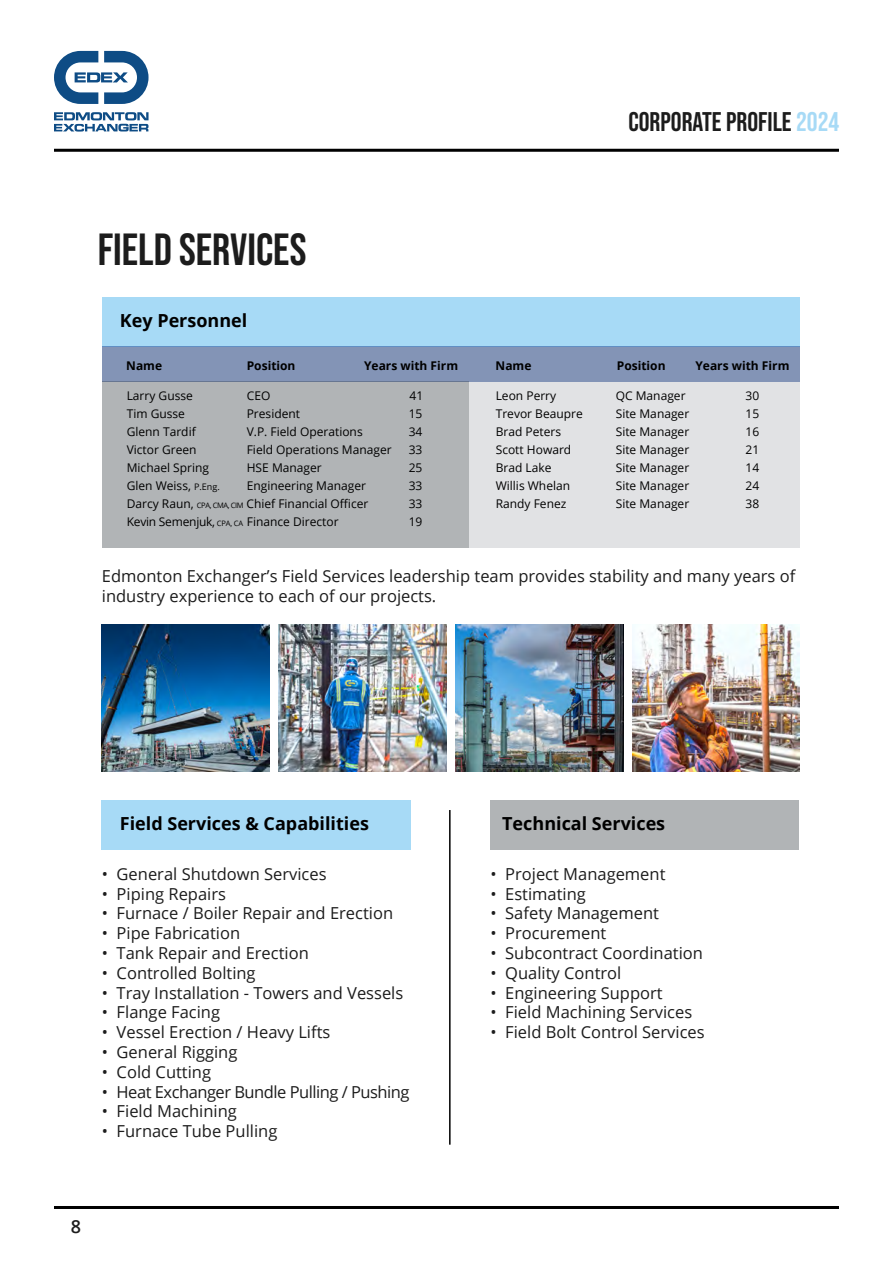
<style>
.page{position:relative;width:893px;height:1263px;background:#fff}
.page>*{position:absolute;margin:0;border:0;box-sizing:border-box;transform-origin:0 0}
.t1{font:45px "Bebas Neue";color:#1c1c1c}
.t2{font:27px "Bebas Neue";color:#1c1c1c}
.t3{font:700 18px "Open Sans";color:#000}
.t4{font:600 18px "Open Sans";color:#1c1c1c}
.t5{font:16.5px/19.8px "Open Sans";color:#1c1c1c}
.t6{font:16.5px "Open Sans";letter-spacing:-.03em;color:#1c1c1c}
.t7{font:12px "Open Sans";color:#000}
.t8{font:700 12px "Open Sans";color:#000}
.s1{color:#a7daf6}
.s2{font-size:9px}
.s3{font-size:7.5px}
</style>
<div class="page">
<hr style="left:54px;top:149px;width:785px;height:3px;background:#000">
<hr style="left:54px;top:1206px;width:785px;height:3px;background:#000">
<div style="left:101px;top:800px;width:310px;height:49px;background:#a7daf6"></div>
<hr style="left:449px;top:810px;width:2px;height:335px;background:#000">
<div style="left:490px;top:800px;width:309px;height:49px;background:#b1b4b6"></div>
<div style="left:102px;top:297px;width:697px;height:251px;background:#e1e2e4"></div>
<div style="left:102px;top:382px;width:367px;height:166px;background:#b1b4b6"></div>
<div style="left:102px;top:297px;width:697px;height:49px;background:#a7daf6"></div>
<div style="left:102px;top:346px;width:697px;height:36px;background:#8394b6"></div>
<svg style="left:54px;top:51px;width:95px;height:53px"></svg>
<svg style="left:54px;top:112px;width:95px;height:20px"></svg>
<img style="left:278px;top:624px;width:168px;height:148px">
<img style="left:632px;top:624px;width:167px;height:148px">
<img style="left:455px;top:624px;width:168px;height:148px">
<img style="left:101px;top:624px;width:168px;height:148px">
<h1 class="t1" style="left:98px;top:224px;width:210px">FIELD SERVICES</h1>
<p class="t3" style="left:120px;top:308px;width:129px">Key Personnel</p>
<h2 class="t2" style="left:628px;top:107px;width:212px">CORPORATE PROFILE <span class="s1">2024</span></h2>
<p class="t8" style="left:126px;top:357px;width:37px">Name</p>
<p class="t8" style="left:247px;top:357px;width:50px">Position</p>
<p class="t8" style="left:364px;top:357px;width:95px">Years with Firm</p>
<p class="t8" style="left:496px;top:357px;width:37px">Name</p>
<p class="t8" style="left:617px;top:357px;width:50px">Position</p>
<p class="t8" style="left:695px;top:357px;width:95px">Years with Firm</p>
<p class="t7" style="left:127px;top:388px;width:68px">Larry Gusse</p>
<p class="t7" style="left:247px;top:388px;width:25px">CEO</p>
<p class="t7" style="left:409px;top:388px;width:15px">41</p>
<p class="t7" style="left:127px;top:406px;width:60px">Tim Gusse</p>
<p class="t7" style="left:247px;top:406px;width:55px">President</p>
<p class="t7" style="left:409px;top:406px;width:15px">15</p>
<p class="t7" style="left:127px;top:424px;width:71px">Glenn Tardif</p>
<p class="t7" style="left:247px;top:424px;width:117px">V.P. Field Operations</p>
<p class="t7" style="left:409px;top:424px;width:15px">34</p>
<p class="t7" style="left:127px;top:442px;width:71px">Victor Green</p>
<p class="t7" style="left:247px;top:442px;width:146px">Field Operations Manager</p>
<p class="t7" style="left:409px;top:442px;width:15px">33</p>
<p class="t7" style="left:127px;top:460px;width:84px">Michael Spring</p>
<p class="t7" style="left:247px;top:460px;width:76px">HSE Manager</p>
<p class="t7" style="left:409px;top:460px;width:15px">25</p>
<p class="t7" style="left:127px;top:478px;width:95px">Glen Weiss, <span class="s2">P.Eng.</span></p>
<p class="t7" style="left:247px;top:478px;width:121px">Engineering Manager</p>
<p class="t7" style="left:409px;top:478px;width:15px">33</p>
<p class="t7" style="left:127px;top:496px;width:243px">Darcy Raun, <span class="s3">CPA, CMA, CIM</span> Chief Financial Officer</p>
<p class="t7" style="left:409px;top:496px;width:15px">33</p>
<p class="t7" style="left:127px;top:514px;width:213px">Kevin Semenjuk, <span class="s3">CPA, CA</span> Finance Director</p>
<p class="t7" style="left:409px;top:514px;width:15px">19</p>
<p class="t7" style="left:496px;top:388px;width:62px">Leon Perry</p>
<p class="t7" style="left:616px;top:388px;width:71px">QC Manager</p>
<p class="t7" style="left:746px;top:388px;width:15px">30</p>
<p class="t7" style="left:496px;top:406px;width:89px">Trevor Beaupre</p>
<p class="t7" style="left:616px;top:406px;width:75px">Site Manager</p>
<p class="t7" style="left:746px;top:406px;width:15px">15</p>
<p class="t7" style="left:496px;top:424px;width:67px">Brad Peters</p>
<p class="t7" style="left:616px;top:424px;width:75px">Site Manager</p>
<p class="t7" style="left:746px;top:424px;width:15px">16</p>
<p class="t7" style="left:496px;top:442px;width:77px">Scott Howard</p>
<p class="t7" style="left:616px;top:442px;width:75px">Site Manager</p>
<p class="t7" style="left:746px;top:442px;width:15px">21</p>
<p class="t7" style="left:496px;top:460px;width:57px">Brad Lake</p>
<p class="t7" style="left:616px;top:460px;width:75px">Site Manager</p>
<p class="t7" style="left:746px;top:460px;width:15px">14</p>
<p class="t7" style="left:496px;top:478px;width:76px">Willis Whelan</p>
<p class="t7" style="left:616px;top:478px;width:75px">Site Manager</p>
<p class="t7" style="left:746px;top:478px;width:15px">24</p>
<p class="t7" style="left:496px;top:496px;width:72px">Randy Fenez</p>
<p class="t7" style="left:616px;top:496px;width:75px">Site Manager</p>
<p class="t7" style="left:746px;top:496px;width:15px">38</p>
<p class="t5" style="left:102px;top:566px;width:695px">Edmonton Exchanger’s Field Services leadership team provides stability and many years of industry experience to each of our projects.</p>
<p class="t3" style="left:120px;top:811px;width:251px">Field Services &amp; Capabilities</p>
<p class="t5" style="left:102px;top:863px;width:226px">• General Shutdown Services</p>
<p class="t5" style="left:102px;top:883px;width:126px">• Piping Repairs</p>
<p class="t5" style="left:102px;top:903px;width:293px">• Furnace / Boiler Repair and Erection</p>
<p class="t5" style="left:102px;top:923px;width:140px">• Pipe Fabrication</p>
<p class="t5" style="left:102px;top:942px;width:208px">• Tank Repair and Erection</p>
<p class="t5" style="left:102px;top:962px;width:155px">• Controlled Bolting</p>
<p class="t5" style="left:102px;top:982px;width:303px">• Tray Installation - Towers and Vessels</p>
<p class="t5" style="left:102px;top:1002px;width:120px">• Flange Facing</p>
<p class="t5" style="left:102px;top:1022px;width:230px">• Vessel Erection / Heavy Lifts</p>
<p class="t5" style="left:102px;top:1041px;width:137px">• General Rigging</p>
<p class="t5" style="left:102px;top:1061px;width:111px">• Cold Cutting</p>
<p class="t6" style="left:102px;top:1080px;width:309px">• Heat Exchanger Bundle Pulling / Pushing</p>
<p class="t5" style="left:102px;top:1101px;width:137px">• Field Machining</p>
<p class="t5" style="left:102px;top:1121px;width:177px">• Furnace Tube Pulling</p>
<p class="t4" style="left:71px;top:1213px;width:12px">8</p>
<p class="t3" style="left:502px;top:811px;width:165px">Technical Services</p>
<p class="t5" style="left:490px;top:863px;width:177px">• Project Management</p>
<p class="t5" style="left:490px;top:883px;width:97px">• Estimating</p>
<p class="t5" style="left:490px;top:903px;width:170px">• Safety Management</p>
<p class="t5" style="left:490px;top:923px;width:117px">• Procurement</p>
<p class="t5" style="left:490px;top:942px;width:214px">• Subcontract Coordination</p>
<p class="t5" style="left:490px;top:962px;width:132px">• Quality Control</p>
<p class="t5" style="left:490px;top:982px;width:174px">• Engineering Support</p>
<p class="t5" style="left:490px;top:1002px;width:203px">• Field Machining Services</p>
<p class="t5" style="left:490px;top:1022px;width:216px">• Field Bolt Control Services</p>
</div>
